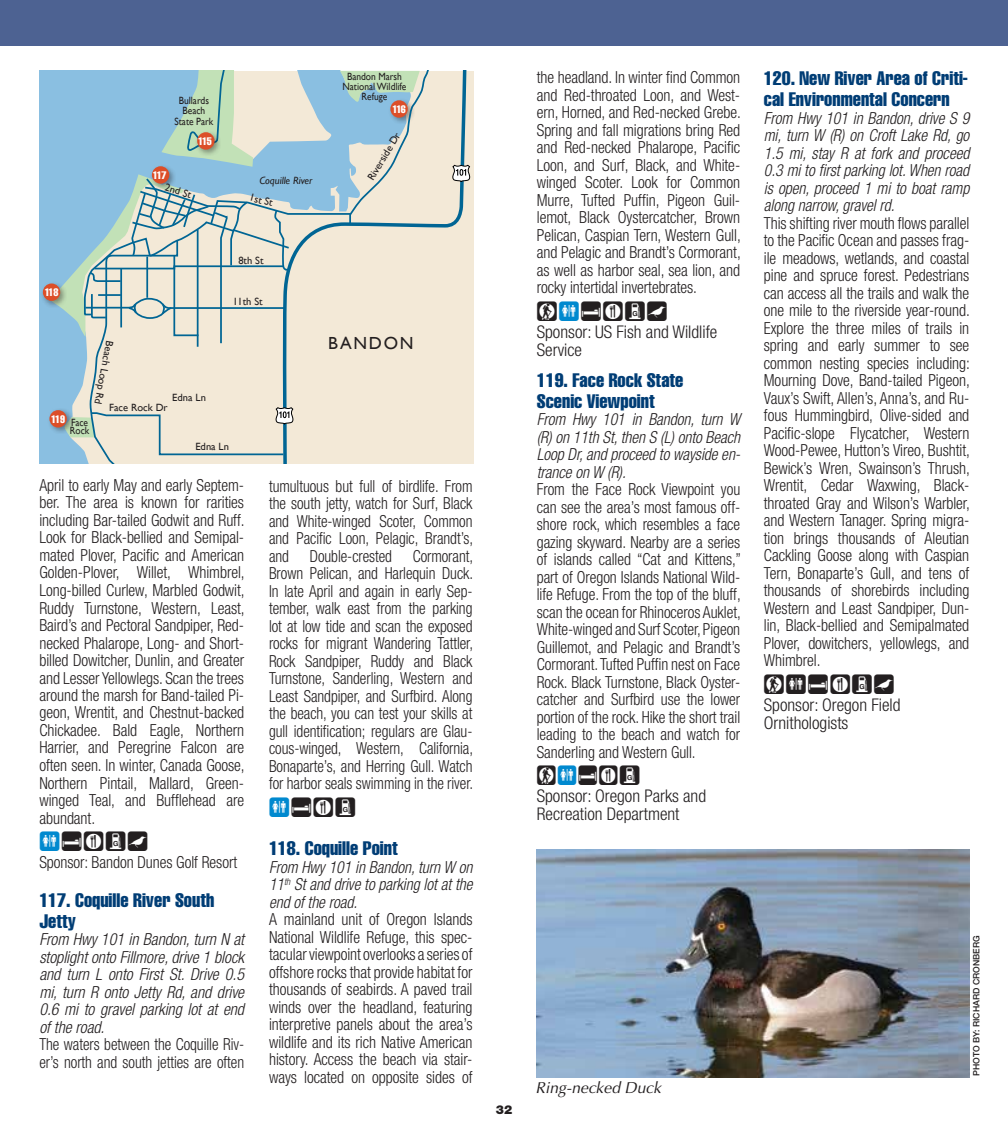
<style>
.page{position:relative;width:1008px;height:1134px;background:#fff}
.page>*{position:absolute;margin:0;border:0;box-sizing:border-box;transform-origin:0 0}
.t1{font:24.5px "Birdfont 3";letter-spacing:.06em;color:#231f20}
.t2{font:24.5px "Birdfont 3";letter-spacing:.06em;color:#231f20;scale:.94 1}
.t3{font:extra-condensed 19.25px/21px "Helvetica";color:#003d75}
.t4{font:300 condensed 17.5px/17.5px "Helvetica Neue";color:#231f20}
.t5{font:17.5px "Gill Sans";color:#231f20}
.t6{font:300 condensed 16.62px/17.5px "Helvetica Neue";letter-spacing:-.005em;color:#231f20;text-align:justify;scale:.95 1}
.t7{font:300 condensed 16.62px/17.5px "Helvetica Neue";letter-spacing:-.005em;color:#231f20;text-align:justify;scale:.92 1}
.t8{font:300 condensed 16.62px/17.5px "Helvetica Neue";letter-spacing:-.005em;color:#231f20;text-align:justify;scale:.94 1}
.t9{font:italic 300 condensed 16.62px/17.5px "Helvetica Neue";letter-spacing:-.005em;color:#231f20;text-align:justify;scale:.95 1}
.t10{font:italic 300 condensed 16.62px/17.5px "Helvetica Neue";letter-spacing:-.005em;color:#231f20;text-align:justify}
.t11{font:italic 15.75px "Optima";color:#231f20}
.t12{font:900 12.25px "Helvetica Neue";color:#231f20}
.t13{font:extra-condensed 10.67px "Helvetica";letter-spacing:-.07em;color:#fff}
.t14{font:10.5px "Gill Sans";color:#231f20}
.t15{font:10.5px/10.5px "Gill Sans";color:#231f20;text-align:center;scale:.9 1}
.t16{font:italic 10.5px "Gill Sans";color:#231f20}
.t17{font:500 8.75px "Helvetica Neue";color:#231f20}
.s1{color:#0089cf}
</style>
<div class="page">
<div style="left:0;top:0;width:1008px;height:46px;background:#4d6292"></div>
<div style="left:39px;top:71px;width:8px;height:392px;background:#8abfe1"></div>
<div style="left:40px;top:281px;width:28px;height:28px;background:#231f20;opacity:.45"></div>
<div style="left:43px;top:284px;width:17px;height:17px;background:#dc4e28;border-radius:50%"></div>
<svg style="left:47px;top:71px;width:424px;height:392px;background:#ccd7d3"></svg>
<img style="left:537px;top:849px;width:432px;height:229px">
<p class="t15" style="left:174px;top:95px;width:45px">Bullards<br>Beach<br>State Park</p>
<p class="t13" style="left:153px;top:168px;width:15px">117</p>
<p class="t13" style="left:198px;top:134px;width:15px">115</p>
<p class="t14" style="left:167px;top:181px;width:31px;rotate:18deg">2nd St</p>
<p class="t16" style="left:259px;top:174px;width:55px">Coquille River</p>
<p class="t14" style="left:251px;top:191px;width:28px;rotate:14deg">1stSt</p>
<p class="t15" style="left:343px;top:72px;width:72px;line-height:9.6px">Bandon Marsh<br>National Wildlife<br>Refuge</p>
<p class="t13" style="left:392px;top:102px;width:15px">116</p>
<p class="t14" style="left:365px;top:176px;width:55px;rotate:-59deg">Riverside Dr</p>
<p class="t13" style="left:45px;top:285px;width:15px">118</p>
<p class="t14" style="left:116px;top:342px;width:66px;rotate:101deg">Beach Loop Rd</p>
<p class="t14" style="left:109px;top:402px;width:60px">Face Rock Dr</p>
<p class="t14" style="left:172px;top:391px;width:35px">Edna Ln</p>
<p class="t13" style="left:51px;top:412px;width:15px">119</p>
<p class="t15" style="left:70px;top:418px;width:23px;line-height:8.8px;text-align:left">Face<br>Rock</p>
<p class="t14" style="left:238px;top:254px;width:27px">8th St</p>
<p class="t14" style="left:233px;top:295px;width:31px">11th St</p>
<p class="t14" style="left:195px;top:440px;width:35px">Edna Ln</p>
<p class="t5" style="left:328px;top:333px;width:71px">BANDON</p>
<p class="t6" style="left:39px;top:476px;width:218px">April to early May and early Septem&shy;ber. The area is known for rarities including Bar-tailed Godwit and Ruff.<br>Look for Black-bellied and Semipal&shy;mated Plover, Pacific and American Golden-Plover, Willet, Whimbrel, Long-billed Curlew, Marbled Godwit, Ruddy Turnstone, Western, Least, Baird’s and Pectoral Sandpiper, Red&shy;necked Phalarope, Long- and Short&shy;billed Dowitcher, Dunlin, and Greater and Lesser Yellowlegs. Scan the trees around the marsh for Band-tailed Pi&shy;geon, Wrentit, and Chestnut-backed Chickadee. Bald Eagle, Northern Harrier, and Peregrine Falcon are often seen. In winter, Canada Goose, Northern Pintail, Mallard, Green&shy;winged Teal, and Bufflehead are abundant.</p>
<h1 class="t1" style="left:39px;top:828px;width:110px"><span class="s1">C</span>EFGH</h1>
<p class="t6" style="left:39px;top:854px;width:210px">Sponsor: Bandon Dunes Golf Resort</p>
<p class="t3" style="left:39px;top:889px;width:176px">117. Coquille River South<br>Jetty</p>
<p class="t10" style="left:39px;top:931px;width:206px">From Hwy 101 in Bandon, turn N at stoplight onto Fillmore, drive 1 block and turn L onto First St. Drive 0.5 mi, turn R onto Jetty Rd, and drive 0.6 mi to gravel parking lot at end of the road.</p>
<p class="t7" style="left:39px;top:1036px;width:224px">The waters between the Coquille Riv&shy;er’s north and south jetties are often</p>
<p class="t7" style="left:269px;top:477px;width:223px">tumultuous but full of birdlife. From the south jetty, watch for Surf, Black and White-winged Scoter, Common and Pacific Loon, Pelagic, Brandt’s, and</p>
<p class="t7" style="left:269px;top:547px;width:223px;text-indent:144px">Cormorant, Brown Pelican, and Harlequin Duck.<br>In late April and again in early Sep&shy;tember, walk east from the parking lot at low tide and scan the exposed rocks for migrant Wandering Tattler, Rock Sandpiper, Ruddy and Black Turnstone, Sanderling, Western and Least Sandpiper, and Surfbird. Along the beach, you can test your skills at gull identification; regulars are Glau&shy;cous-winged, Western, California, Bonaparte’s, and Herring Gull. Watch for harbor seals swimming in the river.</p>
<h1 class="t1" style="left:269px;top:794px;width:88px"><span class="s1">C</span>EFG</h1>
<p class="t3" style="left:269px;top:837px;width:130px">118. Coquille Point</p>
<p class="t9" style="left:269px;top:858px;width:216px">From Hwy 101 in Bandon, turn W on 11<sup>th</sup> St and drive to parking lot at the end of the road.</p>
<p class="t6" style="left:269px;top:910px;width:216px">A mainland unit of Oregon Islands National Wildlife Refuge, this spec&shy;tacular viewpoint overlooks a series of offshore rocks that provide habitat for thousands of seabirds. A paved trail winds over the headland, featuring interpretive panels about the area’s wildlife and its rich Native American history. Access the beach via stair&shy;ways located on opposite sides of</p>
<p class="t7" style="left:310px;top:547px;width:91px">Double-crested</p>
<p class="t12" style="left:496px;top:1102px;width:18px">32</p>
<p class="t6" style="left:537px;top:68px;width:216px">the headland. In winter find Common and Red-throated Loon, and West&shy;ern, Horned, and Red-necked Grebe.<br>Spring and fall migrations bring Red and Red-necked Phalarope, Pacific Loon, and Surf, Black, and White&shy;winged Scoter. Look for Common Murre, Tufted Puffin, Pigeon Guil&shy;lemot, Black Oystercatcher, Brown Pelican, Caspian Tern, Western Gull, and Pelagic and Brandt’s Cormorant, as well as harbor seal, sea lion, and rocky intertidal invertebrates.</p>
<h1 class="t1" style="left:537px;top:298px;width:132px">A<span class="s1">C</span>EFGH</h1>
<p class="t4" style="left:537px;top:323px;width:182px">Sponsor: US Fish and Wildlife<br>Service</p>
<p class="t3" style="left:537px;top:369px;width:148px">119. Face Rock State<br>Scenic Viewpoint</p>
<p class="t9" style="left:537px;top:410px;width:216px">From Hwy 101 in Bandon, turn W (R) on 11th St, then S (L) onto Beach Loop Dr, and proceed to wayside en&shy;trance on W (R).</p>
<p class="t8" style="left:537px;top:480px;width:219px">From the Face Rock Viewpoint you can see the area’s most famous off&shy;shore rock, which resembles a face gazing skyward. Nearby are a series of islands called “Cat and Kittens,” part of Oregon Islands National Wild&shy;life Refuge. From the top of the bluff, scan the ocean for Rhinoceros Auklet, White-winged and Surf Scoter, Pigeon Guillemot, and Pelagic and Brandt’s Cormorant. Tufted Puffin nest on Face Rock. Black Turnstone, Black Oyster&shy;catcher and Surfbird use the lower portion of the rock. Hike the short trail leading to the beach and watch for Sanderling and Western Gull.</p>
<h1 class="t2" style="left:537px;top:762px;width:111px">A<span class="s1">C</span>EFG</h1>
<p class="t4" style="left:537px;top:787px;width:171px">Sponsor: Oregon Parks and<br>Recreation Department</p>
<p class="t3" style="left:764px;top:68px;width:206px">120. New River Area of Criti&shy;cal Environmental Concern</p>
<p class="t9" style="left:764px;top:109px;width:218px">From Hwy 101 in Bandon, drive S 9 mi, turn W (R) on Croft Lake Rd, go 1.5 mi, stay R at fork and proceed 0.3 mi to first parking lot. When road is open, proceed 1 mi to boat ramp along narrow, gravel rd.</p>
<p class="t6" style="left:764px;top:214px;width:218px">This shifting river mouth flows parallel to the Pacific Ocean and passes frag&shy;ile meadows, wetlands, and coastal pine and spruce forest. Pedestrians can access all the trails and walk the one mile to the riverside year-round.<br>Explore the three miles of trails in spring and early summer to see common nesting species including:<br>Mourning Dove, Band-tailed Pigeon, Vaux’s Swift, Allen’s, Anna’s, and Ru&shy;fous Hummingbird, Olive-sided and Pacific-slope Flycatcher, Western Wood-Pewee, Hutton’s Vireo, Bushtit, Bewick’s Wren, Swainson’s Thrush, Wrentit, Cedar Waxwing, Black&shy;throated Gray and Wilson’s Warbler, and Western Tanager. Spring migra&shy;tion brings thousands of Aleutian Cackling Goose along with Caspian Tern, Bonaparte’s Gull, and tens of thousands of shorebirds including Western and Least Sandpiper, Dun&shy;lin, Black-bellied and Semipalmated Plover, dowitchers, yellowlegs, and Whimbrel.</p>
<h1 class="t1" style="left:764px;top:671px;width:132px">ACEFGH</h1>
<p class="t4" style="left:764px;top:696px;width:138px">Sponsor: Oregon Field<br>Ornithologists</p>
<p class="t11" style="left:536px;top:1079px;width:127px">Ring-necked Duck</p>
<p class="t17" style="left:971px;top:1076px;width:142px;rotate:-90deg">PHOTO BY: Richard Cronberg</p>
</div>
